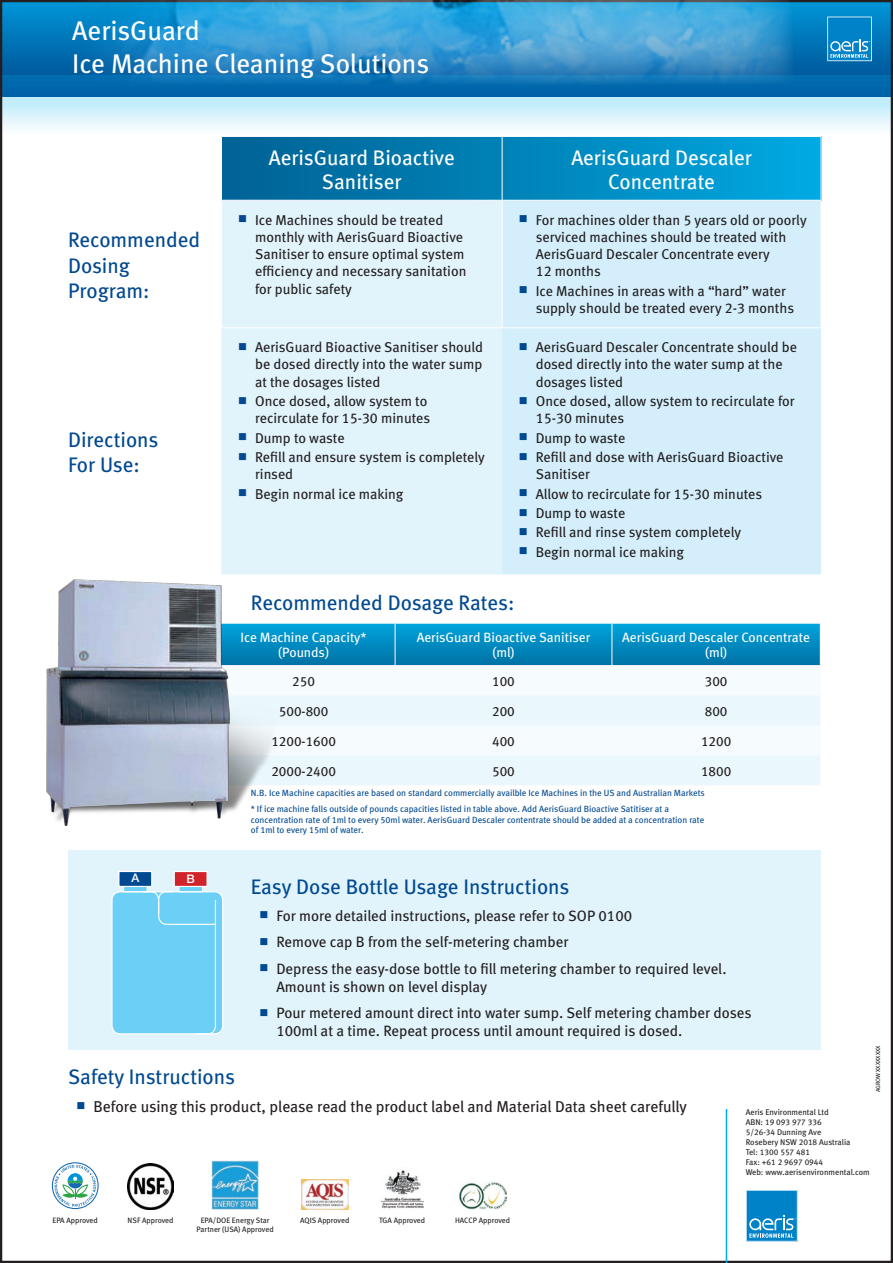
<style>
.page{position:relative;width:893px;height:1263px;background:#fff}
.page>*{position:absolute;margin:0;border:0;box-sizing:border-box;transform-origin:0 0}
.t1{font:27px/33px "Meta Book LF";color:#fff}
.t2{font:21px/25.5px "Meta Book LF";color:#014990}
.t3{font:21px/24px "Meta Book LF";color:#fff;text-align:center}
.t4{font:15.75px "Meta Book LF";color:#231f20}
.t5{font:15px/26.5px "Meta Book LF";color:#231f20}
.t6{font:14.25px/17.2px "Meta Book LF";color:#231f20}
.t7{font:13.5px/15px "Meta Book LF";color:#fff;text-align:center}
.t8{font:13.5px "Meta Book LF";color:#231f20}
.t9{font:500 11.85px "Helvetica Neue LT Std";color:#fff}
.t10{font:9px/15.6px "Meta Book LF";color:#014990}
.t11{font:8.25px/9.9px "Meta Book LF";color:#231f20}
.t12{font:7.8px "Meta Book LF";color:#231f20}
.t13{font:6px "Meta Book LF";color:#231f20}
</style>
<div class="page">
<svg style="left:4px;top:4px;width:885px;height:71px;background:#0076b8"></svg>
<svg style="left:4px;top:75px;width:885px;height:62px"></svg>
<img style="left:76px;top:0;width:720px;height:85px">
<hr style="left:726px;top:1109px;width:1px;height:154px;background:#01aaed">
<svg style="left:746px;top:1190px;width:52px;height:52px;background:#2c97d1"></svg>
<svg style="left:827px;top:17px;width:45px;height:44px;background:#2c97d1"></svg>
<img style="left:381px;top:1170px;width:42px;height:39px">
<img style="left:127px;top:1163px;width:47px;height:46px">
<img style="left:459px;top:1182px;width:47px;height:27px">
<svg style="left:52px;top:1162px;width:47px;height:47px"></svg>
<img style="left:301px;top:1179px;width:47px;height:30px">
<img style="left:211px;top:1161px;width:48px;height:48px">
<svg style="left:295px;top:624px;width:525px;height:41px;background:#008ac0"></svg>
<svg style="left:295px;top:725px;width:525px;height:1px"></svg>
<div style="left:295px;top:695px;width:525px;height:30px;background:#eaf7fc"></div>
<div style="left:295px;top:755px;width:525px;height:30px;background:#eaf7fd"></div>
<hr style="left:395px;top:623px;width:1px;height:42px;background:#fff">
<hr style="left:612px;top:623px;width:1px;height:42px;background:#fff">
<img style="left:47px;top:579px;width:248px;height:247px">
<div style="left:68px;top:850px;width:753px;height:200px;background:#e1f4fc"></div>
<div style="left:221px;top:136px;width:281px;height:64px;background:linear-gradient(to right,#006295,#0082b6)"></div>
<div style="left:502px;top:136px;width:319px;height:64px;background:linear-gradient(to right,#0081b6,#00aae3)"></div>
<div style="left:221px;top:201px;width:281px;height:373px;background:#e1f4fc"></div>
<div style="left:502px;top:201px;width:319px;height:373px;background:#d4effb"></div>
<hr style="left:502px;top:327px;width:319px;height:1px;background:#fff">
<hr style="left:221px;top:201px;width:1px;height:126px;background:#fff">
<hr style="left:502px;top:201px;width:1px;height:126px;background:#fff">
<hr style="left:221px;top:327px;width:281px;height:1px;background:#fff">
<hr style="left:221px;top:136px;width:281px;height:1px;background:#fff">
<hr style="left:221px;top:137px;width:1px;height:63px;background:#fff">
<hr style="left:502px;top:136px;width:319px;height:1px;background:#fff">
<hr style="left:502px;top:137px;width:1px;height:63px;background:#fff">
<div style="left:112px;top:892px;width:111px;height:142px;background:#6bcff6;border-radius:8px"></div>
<div style="left:111px;top:891px;width:112px;height:143px;border:1px solid #fff;border-radius:8px"></div>
<div style="left:123px;top:876px;width:25px;height:16px;background:#6bcff6;border:1px solid #fff"></div>
<div style="left:178px;top:876px;width:25px;height:16px;background:#6bcff6;border:1px solid #fff"></div>
<div style="left:119px;top:871px;width:33px;height:15px;background:#014990"></div>
<div style="left:118px;top:871px;width:34px;height:16px;border:1px solid #fff"></div>
<div style="left:174px;top:871px;width:33px;height:15px;background:#d1232a"></div>
<div style="left:174px;top:871px;width:34px;height:16px;border:1px solid #fff"></div>
<svg style="left:142px;top:890px;width:75px;height:145px"></svg>
<svg style="left:239px;top:215px;width:7px;height:7px"></svg>
<svg style="left:520px;top:215px;width:7px;height:7px"></svg>
<svg style="left:520px;top:286px;width:7px;height:7px"></svg>
<svg style="left:239px;top:343px;width:7px;height:7px"></svg>
<svg style="left:239px;top:397px;width:7px;height:7px"></svg>
<svg style="left:239px;top:433px;width:7px;height:7px"></svg>
<svg style="left:239px;top:453px;width:7px;height:7px"></svg>
<svg style="left:239px;top:489px;width:7px;height:7px"></svg>
<svg style="left:520px;top:343px;width:7px;height:7px"></svg>
<svg style="left:520px;top:397px;width:7px;height:7px"></svg>
<svg style="left:520px;top:433px;width:7px;height:7px"></svg>
<svg style="left:520px;top:453px;width:7px;height:7px"></svg>
<svg style="left:520px;top:489px;width:7px;height:7px"></svg>
<svg style="left:520px;top:509px;width:7px;height:7px"></svg>
<svg style="left:520px;top:528px;width:7px;height:7px"></svg>
<svg style="left:520px;top:547px;width:7px;height:7px"></svg>
<h1 class="t1" style="left:72px;top:13px;width:358px">AerisGuard<br>Ice Machine Cleaning Solutions</h1>
<h2 class="t2" style="left:68px;top:227px;width:134px">Recommended<br>Dosing<br>Program:</h2>
<h2 class="t2" style="left:68px;top:427px;width:92px">Directions<br>For Use:</h2>
<p class="t9" style="left:131px;top:871px;width:9px">A</p>
<p class="t9" style="left:187px;top:872px;width:10px">B</p>
<h2 class="t3" style="left:269px;top:145px;width:187px">AerisGuard Bioactive<br>Sanitiser</h2>
<h2 class="t3" style="left:571px;top:145px;width:182px">AerisGuard Descaler<br>Concentrate</h2>
<p class="t6" style="left:255px;top:211px;width:213px">Ice Machines should be treated monthly with AerisGuard Bioactive<br>Sanitiser to ensure optimal system efficiency and necessary sanitation for public safety</p>
<p class="t6" style="left:536px;top:211px;width:272px">For machines older than 5 years old or poorly serviced machines should be treated with AerisGuard Descaler Concentrate every<br>12 months</p>
<p class="t6" style="left:536px;top:282px;width:260px">Ice Machines in areas with a “hard” water supply should be treated every 2-3 months</p>
<p class="t6" style="left:255px;top:338px;width:230px;text-align:justify">AerisGuard Bioactive Sanitiser should be dosed directly into the water sump at the dosages listed</p>
<p class="t6" style="left:255px;top:392px;width:177px">Once dosed, allow system to recirculate for 15-30 minutes</p>
<p class="t6" style="left:255px;top:428px;width:231px;line-height:19.4px">Dump to waste<br>Refill and ensure system is completely</p>
<p class="t6" style="left:255px;top:464px;width:150px;line-height:19.4px">rinsed<br>Begin normal ice making</p>
<h2 class="t2" style="left:251px;top:590px;width:265px">Recommended Dosage Rates:</h2>
<p class="t6" style="left:536px;top:338px;width:263px">AerisGuard Descaler Concentrate should be dosed directly into the water sump at the dosages listed</p>
<p class="t6" style="left:536px;top:392px;width:260px">Once dosed, allow system to recirculate for<br>15-30 minutes</p>
<p class="t6" style="left:536px;top:428px;width:249px;line-height:19.4px">Dump to waste<br>Refill and dose with AerisGuard Bioactive</p>
<p class="t6" style="left:536px;top:464px;width:228px;line-height:19.4px">Sanitiser<br>Allow to recirculate for 15-30 minutes<br>Dump to waste<br>Refill and rinse system completely<br>Begin normal ice making</p>
<p class="t7" style="left:241px;top:630px;width:128px">Ice Machine Capacity* (Pounds)</p>
<p class="t7" style="left:417px;top:630px;width:175px">AerisGuard Bioactive Sanitiser (ml)</p>
<p class="t7" style="left:622px;top:630px;width:189px">AerisGuard Descaler Concentrate (ml)</p>
<p class="t8" style="left:292px;top:673px;width:24px">250</p>
<p class="t8" style="left:492px;top:673px;width:24px">100</p>
<p class="t8" style="left:705px;top:673px;width:24px">300</p>
<p class="t8" style="left:279px;top:703px;width:51px">500-800</p>
<p class="t8" style="left:492px;top:703px;width:24px">200</p>
<p class="t8" style="left:705px;top:703px;width:24px">800</p>
<p class="t8" style="left:271px;top:733px;width:66px">1200-1600</p>
<p class="t8" style="left:492px;top:733px;width:24px">400</p>
<p class="t8" style="left:701px;top:733px;width:32px">1200</p>
<p class="t8" style="left:271px;top:763px;width:66px">2000-2400</p>
<p class="t8" style="left:492px;top:763px;width:24px">500</p>
<p class="t8" style="left:701px;top:763px;width:32px">1800</p>
<p class="t10" style="left:251px;top:785px;width:455px">N.B. Ice Machine capacities are based on standard commercially availble Ice Machines in the US and Australian Markets * If ice machine falls outside of pounds capacities listed in table above. Add AerisGuard Bioactive Satitiser at a</p>
<p class="t10" style="left:251px;top:814px;width:455px;line-height:10.8px">concentration rate of 1ml to every 50ml water. AerisGuard Descaler contentrate should be added at a concentration rate of 1ml to every 15ml of water.</p>
<h2 class="t2" style="left:251px;top:874px;width:320px">Easy Dose Bottle Usage Instructions</h2>
<p class="t5" style="left:276px;top:902px;width:452px">For more detailed instructions, please refer to SOP 0100<br>Remove cap B from the self-metering chamber<br>Depress the easy-dose bottle to fill metering chamber to required level.</p>
<p class="t5" style="left:276px;top:973px;width:477px">Amount is shown on level display<br>Pour metered amount direct into water sump. Self metering chamber doses</p>
<p class="t5" style="left:276px;top:1018px;width:407px">100ml at a time. Repeat process until amount required is dosed.</p>
<h2 class="t2" style="left:68px;top:1064px;width:168px">Safety Instructions</h2>
<p class="t4" style="left:94px;top:1097px;width:595px">Before using this product, please read the product label and Material Data sheet carefully</p>
<p class="t12" style="left:53px;top:1215px;width:47px">EPA Approved</p>
<p class="t12" style="left:128px;top:1215px;width:47px">NSF Approved</p>
<p class="t12" style="left:201px;top:1215px;width:70px">EPA/DOE Energy Star</p>
<p class="t12" style="left:300px;top:1215px;width:51px">AQIS Approved</p>
<p class="t12" style="left:379px;top:1215px;width:48px">TGA Approved</p>
<p class="t12" style="left:196px;top:1225px;width:79px">Partner (USA) Approved</p>
<p class="t12" style="left:455px;top:1215px;width:57px">HACCP Approved</p>
<p class="t13" style="left:874px;top:1092px;width:48px;rotate:-90deg">AGROW XXXXXXXX</p>
<p class="t11" style="left:746px;top:1107px;width:126px">Aeris Environmental Ltd<br>ABN: 19 093 977 336<br>5/26-34 Dunning Ave<br>Rosebery NSW 2018 Australia<br>Tel: 1300 557 481<br>Fax: +61 2 9697 0944<br>Web: www.aerisenvironmental.com</p>
</div>
